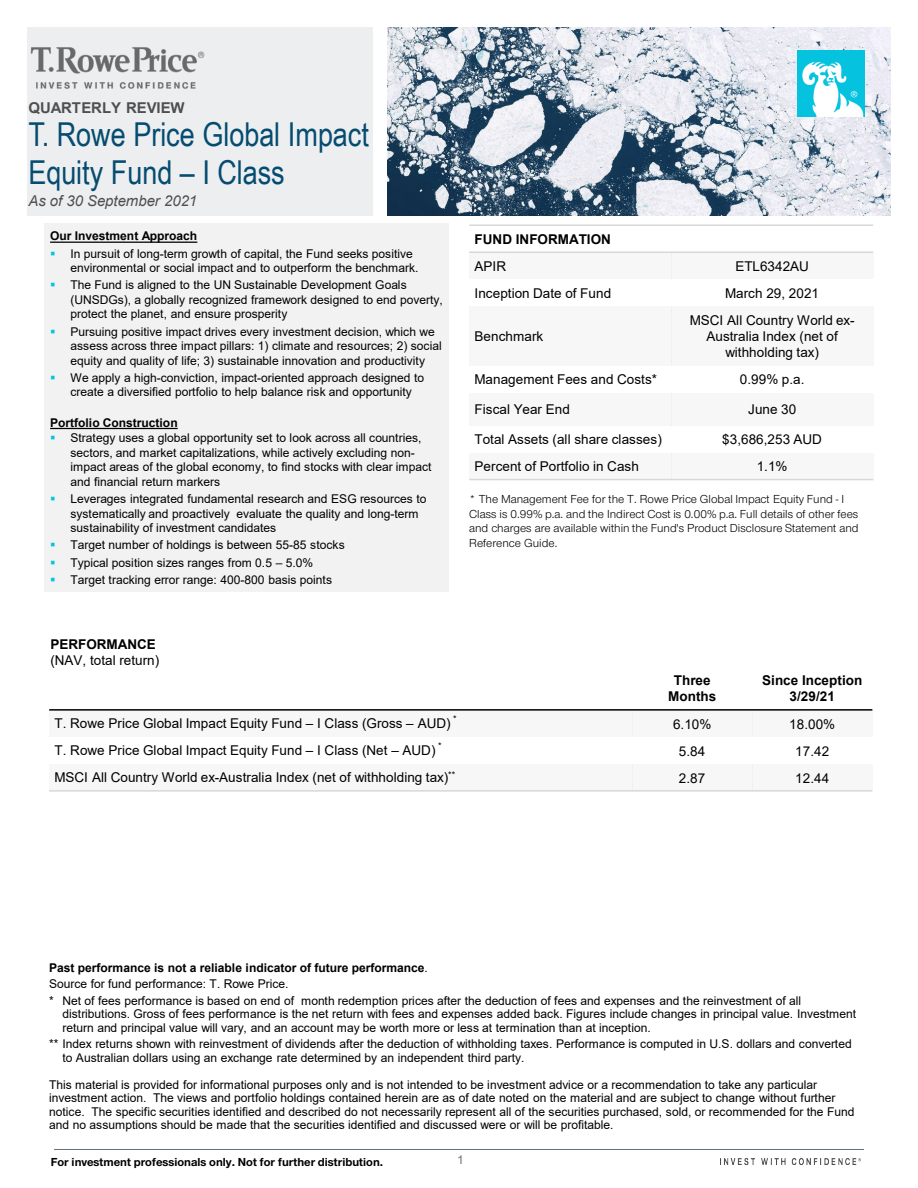
<style>
.page{position:relative;width:918px;height:1188px;background:#fff}
.page>*{position:absolute;margin:0;border:0;box-sizing:border-box;transform-origin:0 0}
.t1{font:33px/37.5px "Arial Narrow";color:#054c70}
.t2{font:italic 15px "Arial";color:#4f4f4f}
.t3{font:700 15px "Arial";color:#4f4f4f}
.t4{font:13.5px/16.2px "Arial";letter-spacing:.005em;color:#000;text-align:center}
.t5{font:700 13.5px/16.2px "Arial";color:#000;text-align:center}
.t6{font:12px/14.4px "Arial";letter-spacing:-.005em;color:#000}
.t7{font:12px/14.4px "Nimbus San Nov";color:#000}
.t8{font:700 12px "Arial";color:#000}
.t9{font:700 12px "Nimbus San Nov";letter-spacing:.005em;color:#000}
.t10{font:12px "Arial";color:#67717e}
.s1{color:#05c3de}
.s2{font-weight:400}
</style>
<div class="page">
<hr style="left:54px;top:1149px;width:810px;height:1px;background:#67717e">
<img style="left:720px;top:1159px;width:140px;height:5px">
<div style="left:45px;top:223px;width:404px;height:369px;background:#f2f2f2"></div>
<svg style="left:50px;top:242px;width:147px;height:1px"></svg>
<svg style="left:50px;top:428px;width:128px;height:1px"></svg>
<img style="left:387px;top:27px;width:504px;height:189px">
<div style="left:27px;top:27px;width:346px;height:189px;background:#eceef0"></div>
<img style="left:30px;top:47px;width:175px;height:42px">
<div style="left:469px;top:252px;width:202px;height:27px;background:#f7f7f7"></div>
<div style="left:671px;top:252px;width:202px;height:27px;background:#f7f7f7"></div>
<div style="left:469px;top:306px;width:202px;height:60px;background:#f7f7f7"></div>
<div style="left:671px;top:306px;width:202px;height:60px;background:#f7f7f7"></div>
<div style="left:469px;top:393px;width:202px;height:33px;background:#f7f7f7"></div>
<div style="left:671px;top:393px;width:202px;height:33px;background:#f7f7f7"></div>
<div style="left:469px;top:453px;width:202px;height:27px;background:#f7f7f7"></div>
<div style="left:671px;top:453px;width:202px;height:27px;background:#f7f7f7"></div>
<hr style="left:469px;top:251px;width:404px;height:2px;background:#d8d8d8">
<hr style="left:469px;top:224px;width:404px;height:2px;background:#d8d8d8">
<hr style="left:469px;top:479px;width:404px;height:1px;background:#d8d8d8">
<div style="left:49px;top:710px;width:583px;height:27px;background:#f7f7f7"></div>
<div style="left:632px;top:710px;width:120px;height:27px;background:#f7f7f7"></div>
<div style="left:752px;top:710px;width:120px;height:27px;background:#f7f7f7"></div>
<div style="left:49px;top:764px;width:583px;height:27px;background:#f7f7f7"></div>
<div style="left:632px;top:764px;width:120px;height:27px;background:#f7f7f7"></div>
<div style="left:752px;top:764px;width:120px;height:27px;background:#f7f7f7"></div>
<hr style="left:49px;top:709px;width:823px;height:2px;background:#000">
<hr style="left:49px;top:790px;width:823px;height:2px;background:#d8d8d8">
<p class="t3" style="left:28px;top:97px;width:158px">QUARTERLY REVIEW</p>
<p class="t1" style="left:28px;top:115px;width:342px">T. Rowe Price Global Impact<br>Equity Fund – I Class</p>
<p class="t2" style="left:28px;top:191px;width:170px">As of 30 September 2021</p>
<p class="t8" style="left:50px;top:228px;width:149px">Our Investment Approach</p>
<p class="t6" style="left:70px;top:246px;width:350px;text-indent:-20px"><span class="s1">▪</span> In pursuit of long-term growth of capital, the Fund seeks positive environmental or social impact and to outperform the benchmark.</p>
<p class="t6" style="left:70px;top:278px;width:374px;text-indent:-20px"><span class="s1">▪</span> The Fund is aligned to the UN Sustainable Development Goals (UNSDGs), a globally recognized framework designed to end poverty, protect the planet, and ensure prosperity</p>
<p class="t6" style="left:70px;top:324px;width:373px;text-indent:-20px"><span class="s1">▪</span> Pursuing positive impact drives every investment decision, which we assess across three impact pillars: 1) climate and resources; 2) social equity and quality of life; 3) sustainable innovation and productivity</p>
<p class="t6" style="left:70px;top:370px;width:355px;text-indent:-20px"><span class="s1">▪</span> We apply a high-conviction, impact-oriented approach designed to create a diversified portfolio to help balance risk and opportunity</p>
<p class="t8" style="left:50px;top:414px;width:129px">Portfolio Construction</p>
<p class="t6" style="left:70px;top:431px;width:363px;text-indent:-20px"><span class="s1">▪</span> Strategy uses a global opportunity set to look across all countries, sectors, and market capitalizations, while actively excluding non&shy;impact areas of the global economy, to find stocks with clear impact and financial return markers</p>
<p class="t6" style="left:70px;top:492px;width:358px;text-indent:-20px"><span class="s1">▪</span> Leverages integrated fundamental research and ESG resources to systematically and proactively evaluate the quality and long-term sustainability of investment candidates</p>
<p class="t6" style="left:50px;top:538px;width:296px"><span class="s1">▪</span> Target number of holdings is between 55-85 stocks</p>
<p class="t6" style="left:50px;top:555px;width:265px"><span class="s1">▪</span> Typical position sizes ranges from 0.5 – 5.0%</p>
<p class="t6" style="left:50px;top:573px;width:283px"><span class="s1">▪</span> Target tracking error range: 400-800 basis points</p>
<p class="t5" style="left:50px;top:636px;width:107px">PERFORMANCE</p>
<p class="t4" style="left:50px;top:652px;width:110px">(NAV, total return)</p>
<p class="t5" style="left:475px;top:231px;width:138px">FUND INFORMATION</p>
<p class="t4" style="left:475px;top:258px;width:33px">APIR</p>
<p class="t4" style="left:735px;top:258px;width:75px">ETL6342AU</p>
<p class="t4" style="left:475px;top:285px;width:138px">Inception Date of Fund</p>
<p class="t4" style="left:725px;top:285px;width:95px">March 29, 2021</p>
<p class="t4" style="left:475px;top:328px;width:70px">Benchmark</p>
<p class="t4" style="left:690px;top:312px;width:166px">MSCI All Country World ex-<br>Australia Index (net of withholding tax)</p>
<p class="t4" style="left:475px;top:371px;width:184px">Management Fees and Costs*</p>
<p class="t4" style="left:740px;top:371px;width:66px">0.99% p.a.</p>
<p class="t4" style="left:475px;top:401px;width:97px">Fiscal Year End</p>
<p class="t4" style="left:748px;top:401px;width:50px">June 30</p>
<p class="t4" style="left:475px;top:431px;width:189px">Total Assets (all share classes)</p>
<p class="t4" style="left:722px;top:431px;width:101px">$3,686,253 AUD</p>
<p class="t4" style="left:475px;top:458px;width:166px">Percent of Portfolio in Cash</p>
<p class="t4" style="left:757px;top:458px;width:32px">1.1%</p>
<p class="t7" style="left:469px;top:492px;width:391px">* The Management Fee for the T. Rowe Price Global Impact Equity Fund - I Class is 0.99% p.a. and the Indirect Cost is 0.00% p.a. Full details of other fees and charges are available within the Fund's Product Disclosure Statement and Reference Guide.</p>
<p class="t5" style="left:674px;top:673px;width:38px">Three</p>
<p class="t5" style="left:668px;top:689px;width:50px">Months</p>
<p class="t5" style="left:762px;top:673px;width:102px">Since Inception<br>3/29/21</p>
<p class="t4" style="left:55px;top:715px;width:404px">T. Rowe Price Global Impact Equity Fund – I Class (Gross – AUD) <sup>*</sup></p>
<p class="t4" style="left:673px;top:716px;width:40px">6.10%</p>
<p class="t4" style="left:789px;top:716px;width:48px">18.00%</p>
<p class="t4" style="left:55px;top:742px;width:388px">T. Rowe Price Global Impact Equity Fund – I Class (Net – AUD) <sup>*</sup></p>
<p class="t4" style="left:679px;top:743px;width:28px">5.84</p>
<p class="t4" style="left:795px;top:743px;width:35px">17.42</p>
<p class="t4" style="left:55px;top:769px;width:402px">MSCI All Country World ex-Australia Index (net of withholding tax)<sup>**</sup></p>
<p class="t4" style="left:679px;top:770px;width:28px">2.87</p>
<p class="t4" style="left:795px;top:770px;width:35px">12.44</p>
<p class="t8" style="left:49px;top:959px;width:380px">Past performance is not a reliable indicator of future performance<span class="s2">.</span></p>
<p class="t6" style="left:49px;top:977px;width:241px">Source for fund performance: T. Rowe Price.</p>
<p class="t6" style="left:62px;top:994px;width:795px;line-height:13.5px;text-indent:-13px">* Net of fees performance is based on end of month redemption prices after the deduction of fees and expenses and the reinvestment of all distributions. Gross of fees performance is the net return with fees and expenses added back. Figures include changes in principal value. Investment return and principal value will vary, and an account may be worth more or less at termination than at inception.</p>
<p class="t6" style="left:62px;top:1037px;width:791px;line-height:13.5px;text-indent:-13px">** Index returns shown with reinvestment of dividends after the deduction of withholding taxes. Performance is computed in U.S. dollars and converted to Australian dollars using an exchange rate determined by an independent third party.</p>
<p class="t6" style="left:49px;top:1078px;width:807px;line-height:13.5px">This material is provided for informational purposes only and is not intended to be investment advice or a recommendation to take any particular investment action. The views and portfolio holdings contained herein are as of date noted on the material and are subject to change without further notice. The specific securities identified and described do not necessarily represent all of the securities purchased, sold, or recommended for the Fund and no assumptions should be made that the securities identified and discussed were or will be profitable.</p>
<p class="t9" style="left:51px;top:1155px;width:334px">For investment professionals only. Not for further distribution.</p>
<p class="t10" style="left:457px;top:1151px;width:8px">1</p>
</div>
